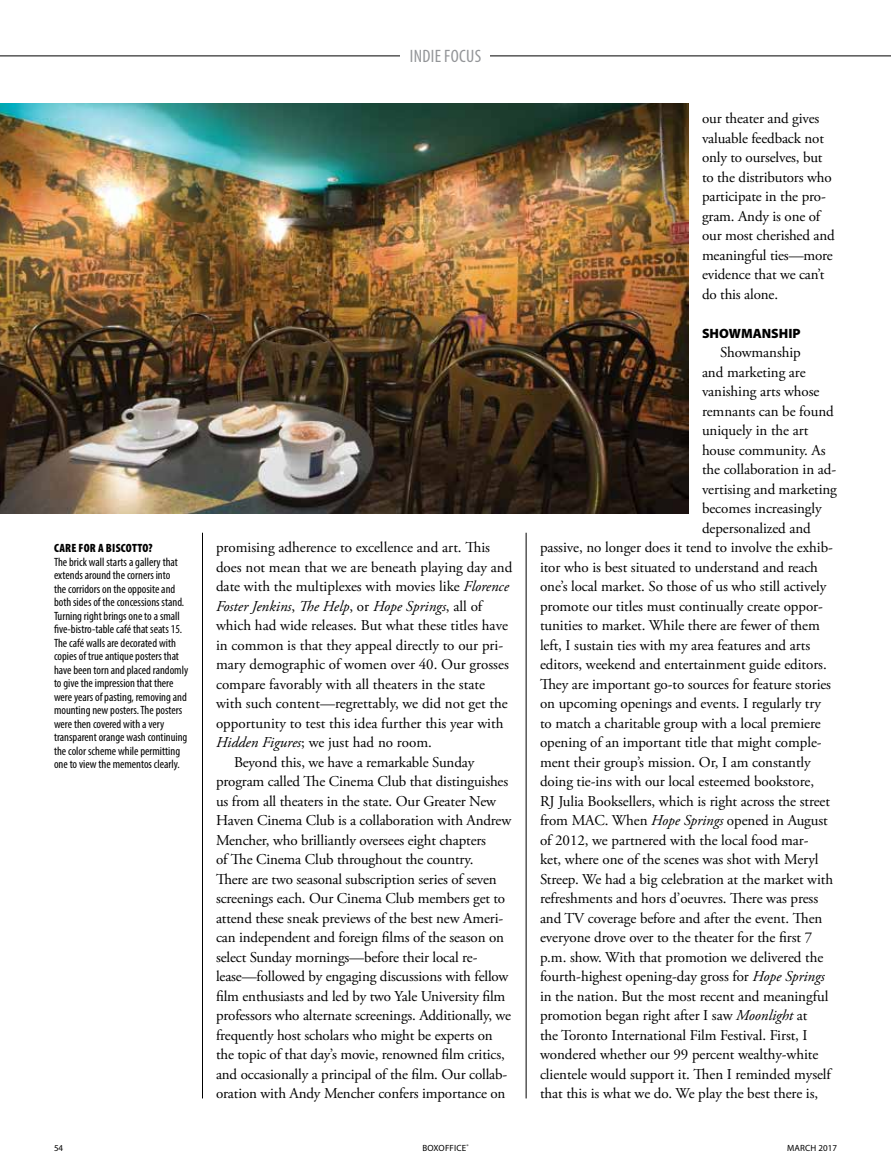
<style>
.page{position:relative;width:891px;height:1175px;background:#fff}
.page>*{position:absolute;margin:0;border:0;box-sizing:border-box;transform-origin:0 0}
.t1{font:condensed 18px "Myriad Pro";letter-spacing:.02em;color:#939598}
.t2{font:15px/19.5px "Adobe Garamond Pro";letter-spacing:-.005em;color:#000}
.t3{font:italic 15px "Adobe Garamond Pro";color:#000}
.t4{font:900 13.5px "Myriad Pro";color:#000}
.t5{font:condensed 12px/13.5px "Myriad Pro";color:#000}
.t6{font:900 condensed 12px "Myriad Pro";letter-spacing:.02em;color:#000}
.t7{font:9px "Myriad Pro";letter-spacing:.02em;color:#000}
.s1{font-style:italic}
.s2{font-style:normal}
</style>
<div class="page">
<hr style="left:0;top:56px;width:891px;height:1px;background:#000">
<div style="left:401px;top:40px;width:89px;height:32px;background:#fff"></div>
<img style="left:0;top:104px;width:688px;height:409px">
<hr style="left:526px;top:532px;width:1px;height:566px;background:#000">
<hr style="left:202px;top:532px;width:1px;height:566px;background:#000">
<p class="t6" style="left:54px;top:540px;width:100px">CARE FOR A BISCOTTO?</p>
<p class="t5" style="left:54px;top:555px;width:136px">The brick wall starts a gallery that extends around the corners into<br>the corridors on the opposite and both sides of the concessions stand.<br>Turning right brings one to a small five-bistro-table café that seats 15.<br>The café walls are decorated with copies of true antique posters that have been torn and placed randomly to give the impression that there were years of pasting, removing and mounting new posters. The posters were then covered with a very transparent orange wash continuing the color scheme while permitting one to view the mementos clearly.</p>
<p class="t1" style="left:410px;top:45px;width:73px">INDIE FOCUS</p>
<p class="t2" style="left:216px;top:538px;width:276px">promising adherence to excellence and art. This</p>
<p class="t2" style="left:216px;top:558px;width:298px">does not mean that we are beneath playing day and</p>
<p class="t2" style="left:216px;top:577px;width:294px">date with the multiplexes with movies like <span class="s1">Florence</span></p>
<p class="t3" style="left:216px;top:597px;width:268px">Foster Jenkins<span class="s2">,</span> The Help<span class="s2">, or</span> Hope Springs<span class="s2">, all of</span></p>
<p class="t2" style="left:216px;top:616px;width:294px">which had wide releases. But what these titles have</p>
<p class="t2" style="left:216px;top:636px;width:289px">in common is that they appeal directly to our pri-</p>
<p class="t2" style="left:216px;top:655px;width:294px">mary demographic of women over 40. Our grosses</p>
<p class="t2" style="left:216px;top:675px;width:270px">compare favorably with all theaters in the state</p>
<p class="t2" style="left:216px;top:694px;width:293px">with such content—regrettably, we did not get the</p>
<p class="t2" style="left:216px;top:714px;width:289px">opportunity to test this idea further this year with</p>
<p class="t2" style="left:216px;top:733px;width:217px"><span class="s1">Hidden Figures</span>; we just had no room.</p>
<p class="t2" style="left:234px;top:753px;width:242px">Beyond this, we have a remarkable Sunday</p>
<p class="t2" style="left:216px;top:772px;width:294px">program called The Cinema Club that distinguishes</p>
<p class="t2" style="left:216px;top:792px;width:282px">us from all theaters in the state. Our Greater New</p>
<p class="t2" style="left:216px;top:811px;width:297px">Haven Cinema Club is a collaboration with Andrew</p>
<p class="t2" style="left:216px;top:831px;width:272px">Mencher, who brilliantly oversees eight chapters</p>
<p class="t2" style="left:216px;top:850px;width:259px">of The Cinema Club throughout the country.</p>
<p class="t2" style="left:216px;top:870px;width:282px">There are two seasonal subscription series of seven</p>
<p class="t2" style="left:216px;top:889px;width:291px">screenings each. Our Cinema Club members get to</p>
<p class="t2" style="left:216px;top:909px;width:289px">attend these sneak previews of the best new Ameri-</p>
<p class="t2" style="left:216px;top:928px;width:290px">can independent and foreign films of the season on</p>
<p class="t2" style="left:216px;top:948px;width:263px">select Sunday mornings—before their local re-</p>
<p class="t2" style="left:216px;top:967px;width:294px">lease—followed by engaging discussions with fellow</p>
<p class="t2" style="left:216px;top:987px;width:291px">film enthusiasts and led by two Yale University film</p>
<p class="t2" style="left:216px;top:1006px;width:297px">professors who alternate screenings. Additionally, we</p>
<p class="t2" style="left:216px;top:1026px;width:278px">frequently host scholars who might be experts on</p>
<p class="t2" style="left:216px;top:1045px;width:290px">the topic of that day’s movie, renowned film critics,</p>
<p class="t2" style="left:216px;top:1065px;width:293px">and occasionally a principal of the film. Our collab-</p>
<p class="t2" style="left:216px;top:1084px;width:291px">oration with Andy Mencher confers importance on</p>
<p class="t2" style="left:702px;top:109px;width:134px">our theater and gives valuable feedback not only to ourselves, but to the distributors who participate in the pro&shy;gram. Andy is one of our most cherished and meaningful ties—more evidence that we can’t do this alone.</p>
<p class="t4" style="left:702px;top:324px;width:100px">SHOWMANSHIP</p>
<p class="t2" style="left:720px;top:343px;width:82px">Showmanship</p>
<p class="t2" style="left:702px;top:363px;width:105px">and marketing are</p>
<p class="t2" style="left:702px;top:382px;width:119px">vanishing arts whose</p>
<p class="t2" style="left:702px;top:402px;width:133px">remnants can be found</p>
<p class="t2" style="left:702px;top:421px;width:108px">uniquely in the art</p>
<p class="t2" style="left:702px;top:441px;width:125px">house community. As</p>
<p class="t2" style="left:702px;top:460px;width:136px">the collaboration in ad-</p>
<p class="t2" style="left:702px;top:480px;width:137px">vertising and marketing</p>
<p class="t2" style="left:702px;top:499px;width:121px">becomes increasingly</p>
<p class="t2" style="left:702px;top:519px;width:110px">depersonalized and</p>
<p class="t2" style="left:540px;top:538px;width:294px">passive, no longer does it tend to involve the exhib-</p>
<p class="t2" style="left:540px;top:558px;width:280px">itor who is best situated to understand and reach</p>
<p class="t2" style="left:540px;top:577px;width:288px">one’s local market. So those of us who still actively</p>
<p class="t2" style="left:540px;top:597px;width:284px">promote our titles must continually create oppor-</p>
<p class="t2" style="left:540px;top:616px;width:281px">tunities to market. While there are fewer of them</p>
<p class="t2" style="left:540px;top:636px;width:272px">left, I sustain ties with my area features and arts</p>
<p class="t2" style="left:540px;top:655px;width:288px">editors, weekend and entertainment guide editors.</p>
<p class="t2" style="left:540px;top:675px;width:293px">They are important go-to sources for feature stories</p>
<p class="t2" style="left:540px;top:694px;width:283px">on upcoming openings and events. I regularly try</p>
<p class="t2" style="left:540px;top:714px;width:282px">to match a charitable group with a local premiere</p>
<p class="t2" style="left:540px;top:733px;width:283px">opening of an important title that might comple-</p>
<p class="t2" style="left:540px;top:753px;width:272px">ment their group’s mission. Or, I am constantly</p>
<p class="t2" style="left:540px;top:772px;width:276px">doing tie-ins with our local esteemed bookstore,</p>
<p class="t2" style="left:540px;top:792px;width:292px">RJ Julia Booksellers, which is right across the street</p>
<p class="t2" style="left:540px;top:811px;width:289px">from MAC. When <span class="s1">Hope Springs</span> opened in August</p>
<p class="t2" style="left:540px;top:831px;width:270px">of 2012, we partnered with the local food mar-</p>
<p class="t2" style="left:540px;top:850px;width:280px">ket, where one of the scenes was shot with Meryl</p>
<p class="t2" style="left:540px;top:870px;width:295px">Streep. We had a big celebration at the market with</p>
<p class="t2" style="left:540px;top:889px;width:280px">refreshments and hors d’oeuvres. There was press</p>
<p class="t2" style="left:540px;top:909px;width:284px">and TV coverage before and after the event. Then</p>
<p class="t2" style="left:540px;top:928px;width:274px">everyone drove over to the theater for the first 7</p>
<p class="t2" style="left:540px;top:948px;width:285px">p.m. show. With that promotion we delivered the</p>
<p class="t2" style="left:540px;top:967px;width:286px">fourth-highest opening-day gross for <span class="s1">Hope Springs</span></p>
<p class="t2" style="left:540px;top:987px;width:290px">in the nation. But the most recent and meaningful</p>
<p class="t2" style="left:540px;top:1006px;width:269px">promotion began right after I saw <span class="s1">Moonlight</span> at</p>
<p class="t2" style="left:540px;top:1026px;width:269px">the Toronto International Film Festival. First, I</p>
<p class="t2" style="left:540px;top:1045px;width:280px">wondered whether our 99 percent wealthy-white</p>
<p class="t2" style="left:540px;top:1065px;width:292px">clientele would support it. Then I reminded myself</p>
<p class="t2" style="left:540px;top:1084px;width:280px">that this is what we do. We play the best there is,</p>
<p class="t7" style="left:54px;top:1142px;width:11px">54</p>
<p class="t7" style="left:422px;top:1142px;width:48px">BOXOFFICE<sup>®</sup></p>
<p class="t7" style="left:787px;top:1142px;width:51px">MARCH 2017</p>
</div>
